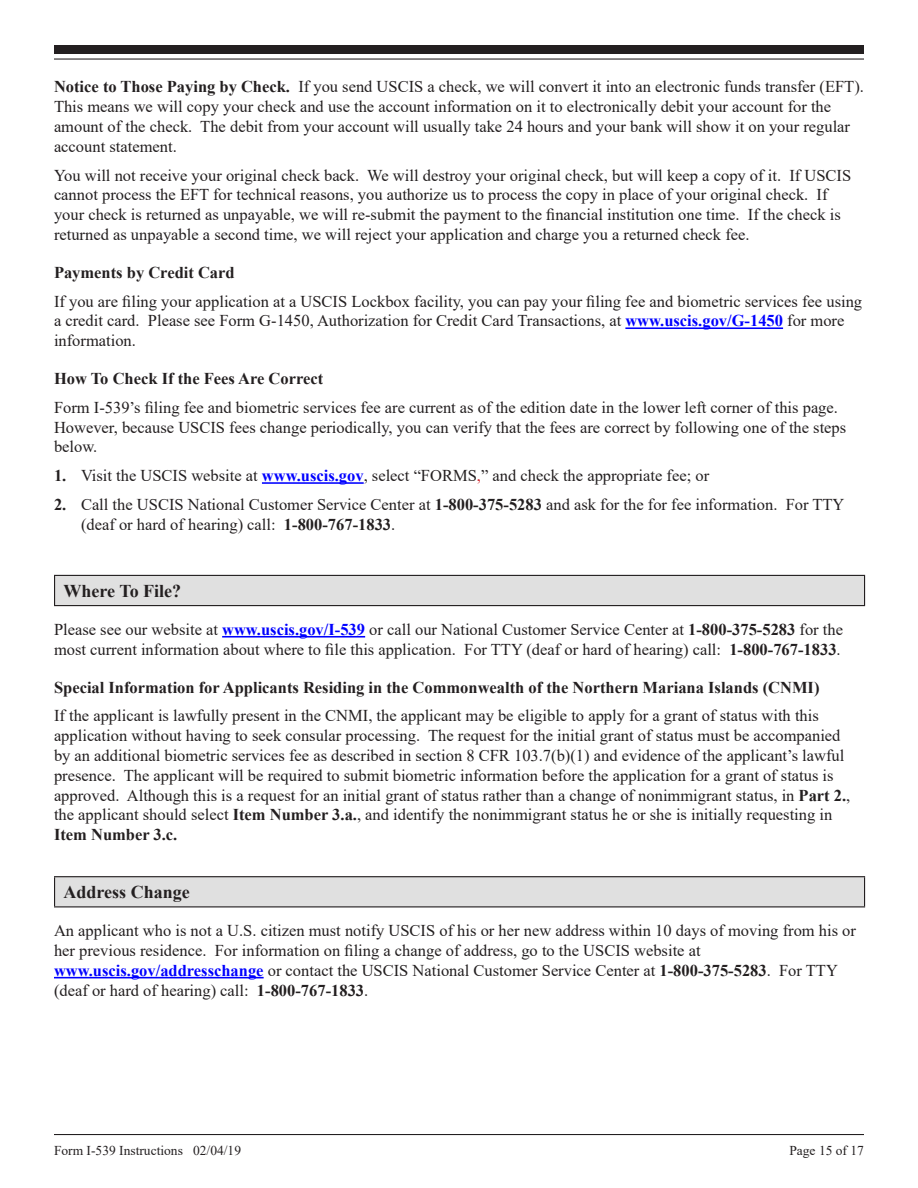
<style>
.page{position:relative;width:918px;height:1188px;background:#fff}
.page>*{position:absolute;margin:0;border:0;box-sizing:border-box;transform-origin:0 0}
.Section_Heading{font:700 18px "Times New Roman";color:#231f20}
.Body_1{font:16.5px/19.8px "Times New Roman";color:#231f20}
.Body_Extra_Space_1{font:16.5px/19.8px "Times New Roman";color:#231f20}
.Body_Extra_Space_1-2{font:700 16.5px "Times New Roman";color:#231f20}
.t1{font:13.5px "Times New Roman";color:#231f20}
.s1{font-weight:700}
.s2{font-weight:700;color:#00f}
.s3{color:#d2232a}
</style>
<div class="page">
<hr style="left:54px;top:1134px;width:810px;height:1px;background:#231f20">
<div style="left:54px;top:45px;width:810px;height:9px;background:#231f20"></div>
<hr style="left:54px;top:58px;width:810px;height:2px;background:#231f20">
<hr style="left:625px;top:327px;width:158px;height:2px;background:#00f">
<hr style="left:262px;top:482px;width:102px;height:2px;background:#00f">
<hr style="left:222px;top:636px;width:143px;height:2px;background:#00f">
<hr style="left:54px;top:977px;width:210px;height:1px;background:#00f">
<div style="left:55px;top:575px;width:810px;height:31px;background:#e0e0e0"></div>
<hr style="left:54px;top:575px;width:811px;height:1px;background:#231f20">
<svg style="left:54px;top:576px;width:1px;height:29px"></svg>
<svg style="left:864px;top:576px;width:1px;height:29px"></svg>
<hr style="left:54px;top:605px;width:811px;height:1px;background:#231f20">
<div style="left:55px;top:877px;width:810px;height:30px;background:#e0e0e0"></div>
<hr style="left:54px;top:876px;width:811px;height:1px;background:#231f20">
<svg style="left:54px;top:877px;width:1px;height:29px"></svg>
<svg style="left:864px;top:877px;width:1px;height:29px"></svg>
<hr style="left:54px;top:906px;width:811px;height:1px;background:#231f20">
<p class="Body_Extra_Space_1" style="left:54px;top:76px;width:812px"><span class="s1">Notice to Those Paying by Check.</span> If you send USCIS a check, we will convert it into an electronic funds transfer (EFT).<br>This means we will copy your check and use the account information on it to electronically debit your account for the amount of the check. The debit from your account will usually take 24 hours and your bank will show it on your regular account statement.</p>
<p class="Body_1" style="left:54px;top:165px;width:799px">You will not receive your original check back. We will destroy your original check, but will keep a copy of it. If USCIS cannot process the EFT for technical reasons, you authorize us to process the copy in place of your original check. If your check is returned as unpayable, we will re-submit the payment to the financial institution one time. If the check is returned as unpayable a second time, we will reject your application and charge you a returned check fee.</p>
<p class="Body_Extra_Space_1-2" style="left:54px;top:260px;width:182px">Payments by Credit Card</p>
<p class="Body_1" style="left:54px;top:291px;width:810px">If you are filing your application at a USCIS Lockbox facility, you can pay your filing fee and biometric services fee using a credit card. Please see Form G-1450, Authorization for Credit Card Transactions, at <span class="s2">www.uscis.gov/G-1450</span> for more information.</p>
<p class="Body_Extra_Space_1-2" style="left:54px;top:367px;width:271px">How To Check If the Fees Are Correct</p>
<p class="Body_1" style="left:54px;top:397px;width:794px">Form I-539’s filing fee and biometric services fee are current as of the edition date in the lower left corner of this page.<br>However, because USCIS fees change periodically, you can verify that the fees are correct by following one of the steps below.</p>
<p class="Body_1" style="left:54px;top:465px;width:657px"><span class="s1">1.</span> Visit the USCIS website at <span class="s2">www.uscis.gov</span>, select “FORMS<span class="s3">,</span>” and check the appropriate fee; or</p>
<p class="Body_1" style="left:81px;top:494px;width:765px;text-indent:-27px"><span class="s1">2.</span> Call the USCIS National Customer Service Center at <span class="s1">1-800-375-5283</span> and ask for the for fee information. For TTY (deaf or hard of hearing) call: <span class="s1">1-800-767-1833</span>.</p>
<h2 class="Section_Heading" style="left:64px;top:578px;width:119px">Where To File?</h2>
<p class="Body_1" style="left:54px;top:619px;width:791px">Please see our website at <span class="s2">www.uscis.gov/I-539</span> or call our National Customer Service Center at <span class="s1">1-800-375-5283</span> for the most current information about where to file this application. For TTY (deaf or hard of hearing) call: <span class="s1">1-800-767-1833</span>.</p>
<p class="Body_Extra_Space_1-2" style="left:54px;top:675px;width:767px">Special Information for Applicants Residing in the Commonwealth of the Northern Mariana Islands (CNMI)</p>
<p class="Body_1" style="left:54px;top:705px;width:798px">If the applicant is lawfully present in the CNMI, the applicant may be eligible to apply for a grant of status with this application without having to seek consular processing. The request for the initial grant of status must be accompanied by an additional biometric services fee as described in section 8 CFR 103.7(b)(1) and evidence of the applicant’s lawful presence. The applicant will be required to submit biometric information before the application for a grant of status is approved. Although this is a request for an initial grant of status rather than a change of nonimmigrant status, in <span class="s1">Part 2.</span>, the applicant should select <span class="s1">Item Number 3.a.</span>, and identify the nonimmigrant status he or she is initially requesting in <span class="s1">Item Number 3.c.</span></p>
<h2 class="Section_Heading" style="left:64px;top:879px;width:128px">Address Change</h2>
<p class="Body_1" style="left:54px;top:920px;width:804px">An applicant who is not a U.S. citizen must notify USCIS of his or her new address within 10 days of moving from his or her previous residence. For information on filing a change of address, go to the USCIS website at <span class="s2">www.uscis.gov/addresschange</span> or contact the USCIS National Customer Service Center at <span class="s1">1-800-375-5283</span>. For TTY (deaf or hard of hearing) call: <span class="s1">1-800-767-1833</span>.</p>
<p class="t1" style="left:54px;top:1141px;width:189px">Form I-539 Instructions 02/04/19</p>
<p class="t1" style="left:789px;top:1141px;width:76px">Page 15 of 17</p>
</div>
